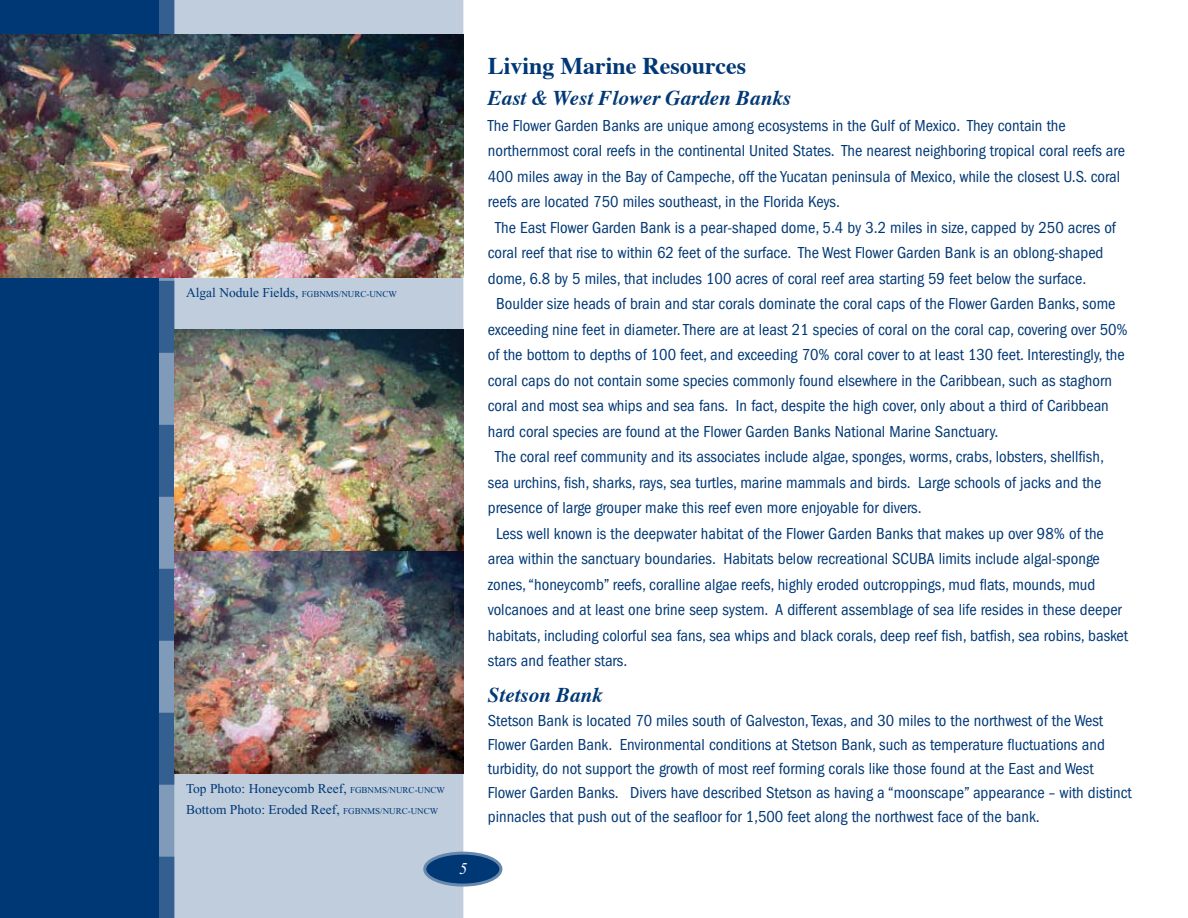
<style>
.page{position:relative;width:1188px;height:918px;background:#fff}
.page>*{position:absolute;margin:0;border:0;box-sizing:border-box;transform-origin:0 0}
.t1{font:700 24px "Times";color:#003876}
.t2{font:italic 700 21px "Times";color:#003876}
.t3{font:condensed 16.5px/24px "Franklin Gothic";color:#003876}
.t4{font:italic 16.5px "Times New Roman";color:#fff}
.t5{font:13.5px/21px "Times New Roman";color:#003876}
.s1{font-size:9px}
</style>
<div class="page">
<div style="left:174px;top:0;width:289px;height:918px;background:#bfcddd"></div>
<div style="left:0;top:0;width:160px;height:918px;background:#003876"></div>
<svg style="left:160px;top:0;width:14px;height:918px;background:#5479a2"></svg>
<div style="left:425px;top:853px;width:76px;height:32px;background:#003876;border-radius:50%"></div>
<div style="left:423px;top:852px;width:79px;height:35px;border:3px solid #6688ad;border-radius:50%"></div>
<img style="left:0;top:35px;width:463px;height:242px">
<img style="left:174px;top:330px;width:289px;height:443px">
<p class="t5" style="left:186px;top:282px;width:212px">Algal Nodule Fields, <span class="s1">FGBNMS/NURC-UNCW</span></p>
<p class="t5" style="left:186px;top:778px;width:261px">Top Photo: Honeycomb Reef, <span class="s1">FGBNMS/NURC-UNCW<br></span>Bottom Photo: Eroded Reef, <span class="s1">FGBNMS/NURC-UNCW</span></p>
<p class="t4" style="left:459px;top:859px;width:10px">5</p>
<h1 class="t1" style="left:488px;top:50px;width:260px">Living Marine Resources</h1>
<p class="t2" style="left:488px;top:84px;width:305px">East &amp; West Flower Garden Banks</p>
<p class="t3" style="left:488px;top:113px;width:579px">The Flower Garden Banks are unique among ecosystems in the Gulf of Mexico. They contain the</p>
<p class="t3" style="left:488px;top:139px;width:639px">northernmost coral reefs in the continental United States. The nearest neighboring tropical coral reefs are</p>
<p class="t3" style="left:488px;top:164px;width:634px">400 miles away in the Bay of Campeche, off the Yucatan peninsula of Mexico, while the closest U.S. coral</p>
<p class="t3" style="left:488px;top:190px;width:354px">reefs are located 750 miles southeast, in the Florida Keys.</p>
<p class="t3" style="left:495px;top:215px;width:622px">The East Flower Garden Bank is a pear-shaped dome, 5.4 by 3.2 miles in size, capped by 250 acres of</p>
<p class="t3" style="left:488px;top:241px;width:617px">coral reef that rise to within 62 feet of the surface. The West Flower Garden Bank is an oblong-shaped</p>
<p class="t3" style="left:488px;top:266px;width:600px">dome, 6.8 by 5 miles, that includes 100 acres of coral reef area starting 59 feet below the surface.</p>
<p class="t3" style="left:496px;top:292px;width:621px">Boulder size heads of brain and star corals dominate the coral caps of the Flower Garden Banks, some</p>
<p class="t3" style="left:488px;top:317px;width:641px">exceeding nine feet in diameter. There are at least 21 species of coral on the coral cap, covering over 50%</p>
<p class="t3" style="left:488px;top:343px;width:638px">of the bottom to depths of 100 feet, and exceeding 70% coral cover to at least 130 feet. Interestingly, the</p>
<p class="t3" style="left:488px;top:368px;width:626px">coral caps do not contain some species commonly found elsewhere in the Caribbean, such as staghorn</p>
<p class="t3" style="left:488px;top:394px;width:623px">coral and most sea whips and sea fans. In fact, despite the high cover, only about a third of Caribbean</p>
<p class="t3" style="left:488px;top:419px;width:512px">hard coral species are found at the Flower Garden Banks National Marine Sanctuary.</p>
<p class="t3" style="left:495px;top:445px;width:610px">The coral reef community and its associates include algae, sponges, worms, crabs, lobsters, shellfish,</p>
<p class="t3" style="left:488px;top:470px;width:615px">sea urchins, fish, sharks, rays, sea turtles, marine mammals and birds. Large schools of jacks and the</p>
<p class="t3" style="left:488px;top:496px;width:435px">presence of large grouper make this reef even more enjoyable for divers.</p>
<p class="t3" style="left:496px;top:521px;width:609px">Less well known is the deepwater habitat of the Flower Garden Banks that makes up over 98% of the</p>
<p class="t3" style="left:488px;top:547px;width:614px">area within the sanctuary boundaries. Habitats below recreational SCUBA limits include algal-sponge</p>
<p class="t3" style="left:488px;top:572px;width:609px">zones, “honeycomb” reefs, coralline algae reefs, highly eroded outcroppings, mud flats, mounds, mud</p>
<p class="t3" style="left:488px;top:598px;width:635px">volcanoes and at least one brine seep system. A different assemblage of sea life resides in these deeper</p>
<p class="t3" style="left:488px;top:623px;width:642px">habitats, including colorful sea fans, sea whips and black corals, deep reef fish, batfish, sea robins, basket</p>
<p class="t3" style="left:488px;top:649px;width:141px">stars and feather stars.</p>
<p class="t2" style="left:488px;top:681px;width:116px">Stetson Bank</p>
<p class="t3" style="left:488px;top:709px;width:645px">Stetson Bank is located 70 miles south of Galveston, Texas, and 30 miles to the northwest of the West Flower Garden Bank. Environmental conditions at Stetson Bank, such as temperature fluctuations and turbidity, do not support the growth of most reef forming corals like those found at the East and West Flower Garden Banks. Divers have described Stetson as having a “moonscape” appearance – with distinct pinnacles that push out of the seafloor for 1,500 feet along the northwest face of the bank.</p>
</div>
